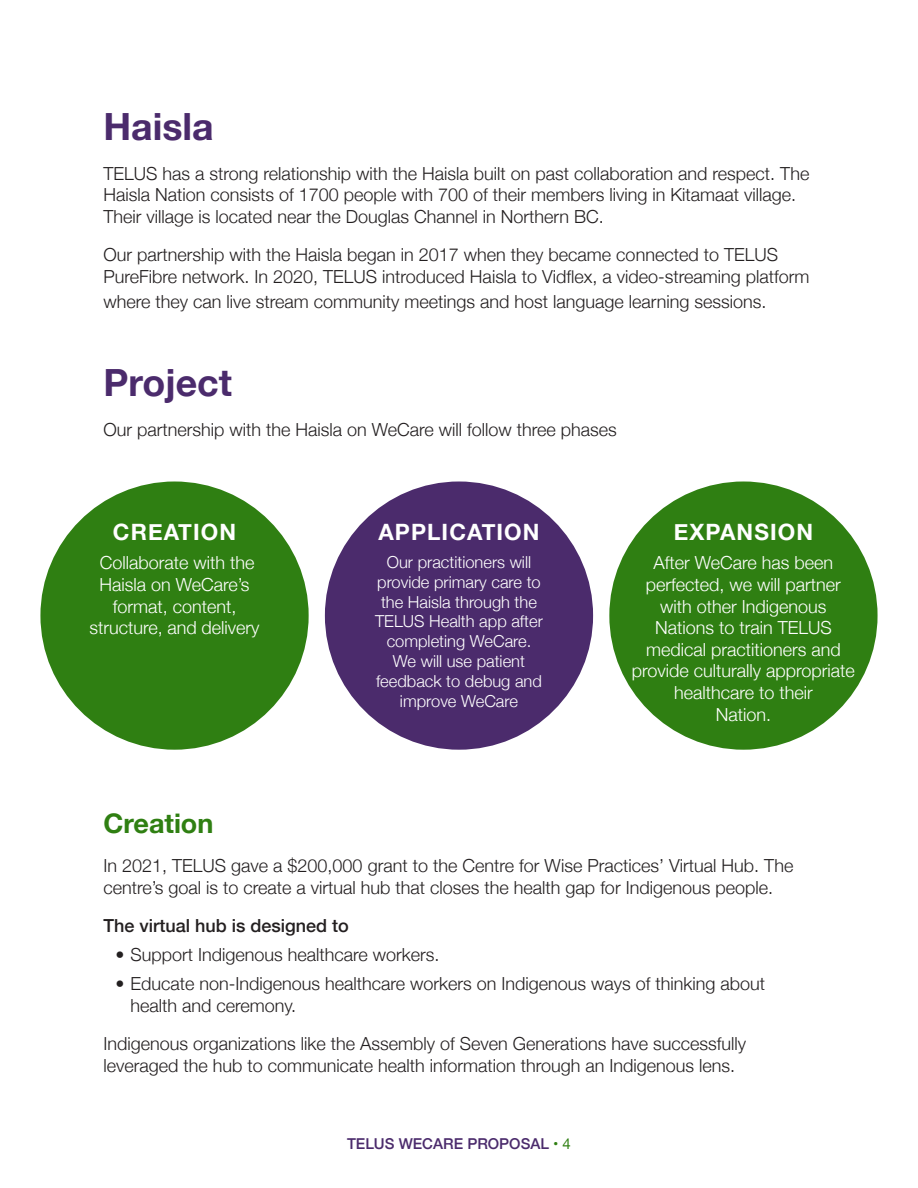
<style>
.page{position:relative;width:918px;height:1188px;background:#fff}
.page>*{position:absolute;margin:0;border:0;box-sizing:border-box;transform-origin:0 0}
.t1{font:700 37.5px "Helvetica Neue";color:#4b2b6c}
.t2{font:700 27px "Helvetica Neue";color:#2f7f12}
.t3{font:700 22.5px "Helvetica Neue";letter-spacing:.05em;color:#fff}
.t4{font:300 18px/21.6px "Helvetica Neue";color:#231f20}
.t5{font:300 18px/21.6px "Helvetica Neue";color:#fff;text-align:center}
.t6{font:500 18px "Helvetica Neue";color:#231f20}
.t7{font:300 16.5px/19.8px "Helvetica Neue";color:#fff;text-align:center}
.t8{font:500 15px "Helvetica Neue";color:#4b2b6c}
.s1{font-weight:400;color:#2f7f12}
</style>
<div class="page">
<div style="left:40px;top:481px;width:269px;height:269px;background:#2f7f12;border-radius:50%"></div>
<div style="left:325px;top:481px;width:268px;height:269px;background:#4b2b6c;border-radius:50%"></div>
<div style="left:609px;top:481px;width:269px;height:269px;background:#2f7f12;border-radius:50%"></div>
<p class="t1" style="left:104px;top:97px;width:112px">Haisla</p>
<p class="t4" style="left:104px;top:161px;width:707px">TELUS has a strong relationship with the Haisla built on past collaboration and respect. The<br>Haisla Nation consists of 1700 people with 700 of their members living in Kitamaat village.<br>Their village is located near the Douglas Channel in Northern BC.</p>
<p class="t4" style="left:104px;top:242px;width:707px">Our partnership with the Haisla began in 2017 when they became connected to TELUS<br>PureFibre network. In 2020, TELUS introduced Haisla to Vidflex, a video-streaming platform</p>
<p class="t4" style="left:104px;top:289px;width:665px">where they can live stream community meetings and host language learning sessions.</p>
<p class="t1" style="left:104px;top:353px;width:130px">Project</p>
<p class="t4" style="left:104px;top:417px;width:515px">Our partnership with the Haisla on WeCare will follow three phases</p>
<p class="t3" style="left:113px;top:514px;width:125px">CREATION</p>
<p class="t3" style="left:378px;top:514px;width:163px">APPLICATION</p>
<p class="t3" style="left:674px;top:514px;width:141px">EXPANSION</p>
<p class="t5" style="left:89px;top:551px;width:172px">Collaborate with the<br>Haisla on WeCare’s format, content, structure, and delivery</p>
<p class="t7" style="left:375px;top:551px;width:169px">Our practitioners will provide primary care to the Haisla through the<br>TELUS Health app after completing WeCare.<br>We will use patient feedback to debug and improve WeCare</p>
<p class="t5" style="left:632px;top:551px;width:225px">After WeCare has been perfected, we will partner with other Indigenous<br>Nations to train TELUS medical practitioners and provide culturally appropriate healthcare to their</p>
<p class="t5" style="left:716px;top:702px;width:57px">Nation.</p>
<p class="t2" style="left:104px;top:802px;width:111px">Creation</p>
<p class="t4" style="left:104px;top:854px;width:691px">In 2021, TELUS gave a $200,000 grant to the Centre for Wise Practices’ Virtual Hub. The centre’s goal is to create a virtual hub that closes the health gap for Indigenous people.</p>
<p class="t6" style="left:104px;top:911px;width:247px">The virtual hub is designed to</p>
<p class="t4" style="left:116px;top:943px;width:326px">• Support Indigenous healthcare workers.</p>
<p class="t4" style="left:130px;top:972px;width:636px;text-indent:-15px">• Educate non-Indigenous healthcare workers on Indigenous ways of thinking about health and ceremony.</p>
<p class="t4" style="left:104px;top:1031px;width:644px">Indigenous organizations like the Assembly of Seven Generations have successfully leveraged the hub to communicate health information through an Indigenous lens.</p>
<p class="t8" style="left:347px;top:1131px;width:225px">TELUS WECARE PROPOSAL <span class="s1">• 4</span></p>
</div>
